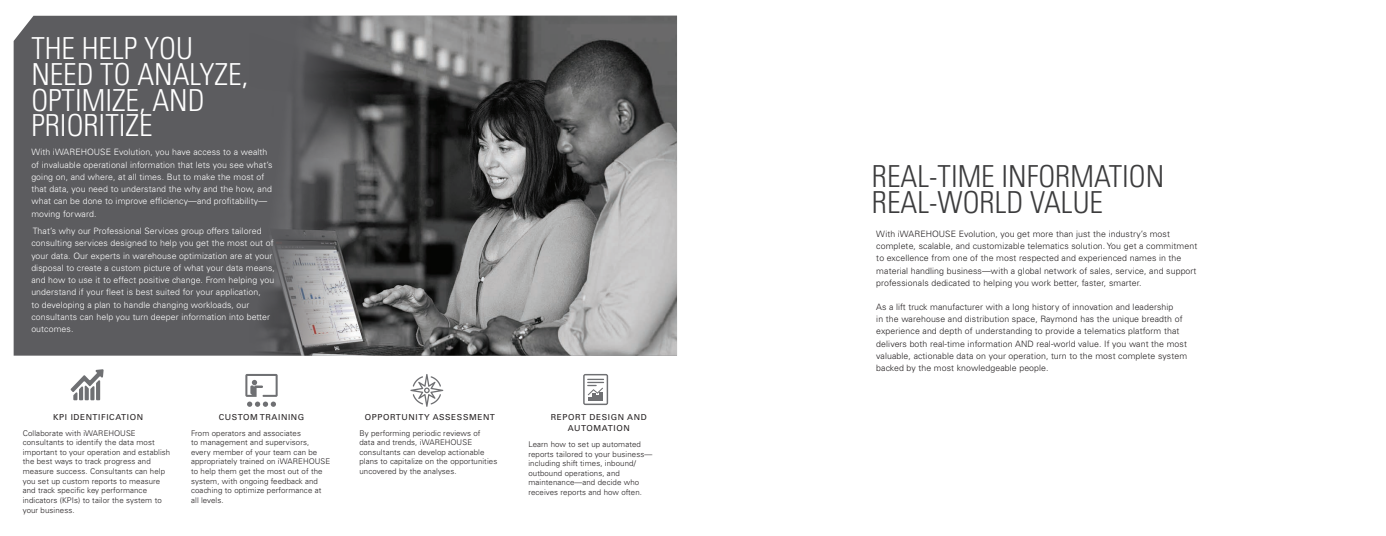
<style>
.page{position:relative;width:1386px;height:536px;background:#fff}
.page>*{position:absolute;margin:0;border:0;box-sizing:border-box;transform-origin:0 0}
.t1{font:300 condensed 30.28px/25.7px "Univers LT Std";color:#fff}
.t2{font:300 condensed 30.28px/25.7px "Univers LT Std";color:#3c3c3d}
.t3{font:300 8.75px/12.2px "Univers LT Std";letter-spacing:.01em;color:#231f20}
.t4{font:300 8.75px/12.2px "Univers LT Std";letter-spacing:.01em;color:#fff}
.t5{font:8.22px/11.3px "Univers LT Std";letter-spacing:.075em;color:#231f20;text-align:center}
.t6{font:300 7.88px/9.6px "Univers LT Std";letter-spacing:.01em;color:#231f20}
</style>
<div class="page">
<div style="left:14px;top:16px;width:235px;height:339px;background:#5c5c5f"></div>
<img style="left:249px;top:16px;width:428px;height:339px">
<svg style="left:71px;top:369px;width:33px;height:31px"></svg>
<svg style="left:245px;top:374px;width:33px;height:32px"></svg>
<svg style="left:410px;top:374px;width:33px;height:32px"></svg>
<svg style="left:583px;top:374px;width:25px;height:31px"></svg>
<p class="t1" style="left:31px;top:36px;width:218px">THE HELP YOU<br>NEED TO ANALYZE,<br>OPTIMIZE, AND<br>PRIORITIZE</p>
<p class="t4" style="left:31px;top:146px;width:243px">With iWAREHOUSE Evolution, you have access to a wealth of invaluable operational information that lets you see what’s going on, and where, at all times. But to make the most of that data, you need to understand the why and the how, and what can be done to improve efficiency—and profitability— moving forward.</p>
<p class="t4" style="left:31px;top:225px;width:245px">That’s why our Professional Services group offers tailored consulting services designed to help you get the most out of your data. Our experts in warehouse optimization are at your disposal to create a custom picture of what your data means, and how to use it to effect positive change. From helping you understand if your fleet is best suited for your application,<br>to developing a plan to handle changing workloads, our consultants can help you turn deeper information into better outcomes.</p>
<p class="t5" style="left:53px;top:411px;width:92px">KPI IDENTIFICATION</p>
<p class="t6" style="left:23px;top:428px;width:149px">Collaborate with iWAREHOUSE consultants to identify the data most important to your operation and establish the best ways to track progress and measure success. Consultants can help you set up custom reports to measure and track specific key performance indicators (KPIs) to tailor the system to your business.</p>
<p class="t5" style="left:219px;top:411px;width:87px">CUSTOM TRAINING</p>
<p class="t6" style="left:191px;top:428px;width:141px">From operators and associates<br>to management and supervisors, every member of your team can be appropriately trained on iWAREHOUSE to help them get the most out of the system, with ongoing feedback and coaching to optimize performance at all levels.</p>
<p class="t5" style="left:365px;top:411px;width:132px">OPPORTUNITY ASSESSMENT</p>
<p class="t6" style="left:359px;top:428px;width:139px">By performing periodic reviews of data and trends, iWAREHOUSE consultants can develop actionable plans to capitalize on the opportunities uncovered by the analyses.</p>
<p class="t5" style="left:551px;top:411px;width:98px">REPORT DESIGN AND<br>AUTOMATION</p>
<p class="t6" style="left:528px;top:439px;width:125px">Learn how to set up automated reports tailored to your business— including shift times, inbound/ outbound operations, and maintenance—and decide who receives reports and how often.</p>
<p class="t2" style="left:872px;top:164px;width:294px">REAL-TIME INFORMATION<br>REAL-WORLD VALUE</p>
<p class="t3" style="left:876px;top:227px;width:322px">With iWAREHOUSE Evolution, you get more than just the industry’s most complete, scalable, and customizable telematics solution. You get a commitment to excellence from one of the most respected and experienced names in the material handling business—with a global network of sales, service, and support professionals dedicated to helping you work better, faster, smarter.</p>
<p class="t3" style="left:876px;top:300px;width:312px">As a lift truck manufacturer with a long history of innovation and leadership<br>in the warehouse and distribution space, Raymond has the unique breadth of experience and depth of understanding to provide a telematics platform that delivers both real-time information AND real-world value. If you want the most valuable, actionable data on your operation, turn to the most complete system backed by the most knowledgeable people.</p>
</div>
